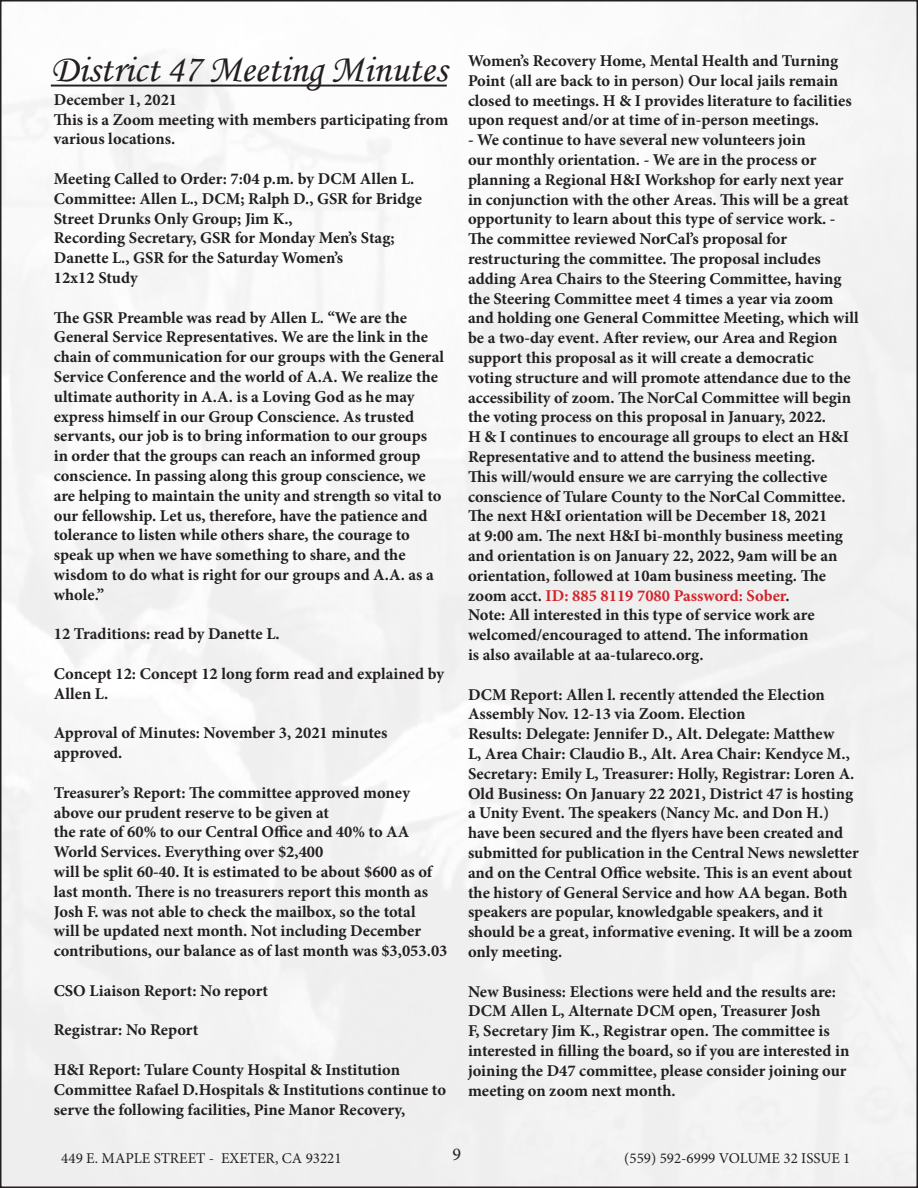
<style>
.page{position:relative;width:918px;height:1188px;background:#fff}
.page>*{position:absolute;margin:0;border:0;box-sizing:border-box;transform-origin:0 0}
.t1{font:39px "Monotype Corsiva";color:#231f20}
.t2{font:18px "Minion Pro";color:#231f20}
.t3{font:700 16.5px/19.8px "Minion Pro";color:#231f20}
.t4{font:15px "Minion Pro";color:#231f20}
.s1{color:#d1232a}
</style>
<div class="page">
<hr style="left:51px;top:85px;width:396px;height:2px;background:#231f20">
<p class="t1" style="left:51px;top:45px;width:398px">District 47 Meeting Minutes</p>
<p class="t3" style="left:468px;top:51px;width:385px">Women’s Recovery Home, Mental Health and Turning Point (all are back to in person) Our local jails remain closed to meetings. H &amp; I provides literature to facilities upon request and/or at time of in-person meetings.</p>
<p class="t3" style="left:468px;top:130px;width:382px">- We continue to have several new volunteers join<br>our monthly orientation. - We are in the process or planning a Regional H&amp;I Workshop for early next year in conjunction with the other Areas. This will be a great opportunity to learn about this type of service work. -</p>
<p class="t3" style="left:468px;top:229px;width:354px">The committee reviewed NorCal’s proposal for restructuring the committee. The proposal includes</p>
<p class="t3" style="left:468px;top:268px;width:392px">adding Area Chairs to the Steering Committee, having the Steering Committee meet 4 times a year via zoom and holding one General Committee Meeting, which will be a two-day event. After review, our Area and Region support this proposal as it will create a democratic voting structure and will promote attendance due to the accessibility of zoom. The NorCal Committee will begin the voting process on this proposal in January, 2022.</p>
<p class="t3" style="left:468px;top:427px;width:383px">H &amp; I continues to encourage all groups to elect an H&amp;I Representative and to attend the business meeting.<br>This will/would ensure we are carrying the collective conscience of Tulare County to the NorCal Committee.</p>
<p class="t3" style="left:468px;top:506px;width:377px">The next H&amp;I orientation will be December 18, 2021 at 9:00 am. The next H&amp;I bi-monthly business meeting and orientation is on January 22, 2022, 9am will be an orientation, followed at 10am business meeting. The zoom acct. <span class="s1">ID: 885 8119 7080 Password: Sober</span>.</p>
<p class="t3" style="left:468px;top:605px;width:348px">Note: All interested in this type of service work are welcomed/encouraged to attend. The information</p>
<p class="t3" style="left:468px;top:645px;width:237px">is also available at aa-tulareco.org.</p>
<p class="t3" style="left:468px;top:684px;width:358px">DCM Report: Allen l. recently attended the Election<br>Assembly Nov. 12-13 via Zoom. Election</p>
<p class="t3" style="left:468px;top:724px;width:388px">Results: Delegate: Jennifer D., Alt. Delegate: Matthew<br>L, Area Chair: Claudio B., Alt. Area Chair: Kendyce M.,<br>Secretary: Emily L, Treasurer: Holly, Registrar: Loren A.</p>
<p class="t3" style="left:468px;top:783px;width:392px">Old Business: On January 22 2021, District 47 is hosting a Unity Event. The speakers (Nancy Mc. and Don H.) have been secured and the flyers have been created and submitted for publication in the Central News newsletter and on the Central Office website. This is an event about the history of General Service and how AA began. Both speakers are popular, knowledgable speakers, and it should be a great, informative evening. It will be a zoom only meeting.</p>
<p class="t3" style="left:468px;top:981px;width:383px">New Business: Elections were held and the results are:<br>DCM Allen L, Alternate DCM open, Treasurer Josh<br>F, Secretary Jim K., Registrar open. The committee is interested in filling the board, so if you are interested in joining the D47 committee, please consider joining our meeting on zoom next month.</p>
<p class="t3" style="left:54px;top:89px;width:125px">December 1, 2021</p>
<p class="t3" style="left:54px;top:109px;width:396px">This is a Zoom meeting with members participating from various locations.</p>
<p class="t3" style="left:54px;top:169px;width:362px">Meeting Called to Order: 7:04 p.m. by DCM Allen L.</p>
<p class="t3" style="left:54px;top:188px;width:370px">Committee: Allen L., DCM; Ralph D., GSR for Bridge<br>Street Drunks Only Group; Jim K.,</p>
<p class="t3" style="left:54px;top:228px;width:342px">Recording Secretary, GSR for Monday Men’s Stag;<br>Danette L., GSR for the Saturday Women’s</p>
<p class="t3" style="left:54px;top:268px;width:85px">12x12 Study</p>
<p class="t3" style="left:54px;top:307px;width:392px">The GSR Preamble was read by Allen L. “We are the General Service Representatives. We are the link in the chain of communication for our groups with the General Service Conference and the world of A.A. We realize the ultimate authority in A.A. is a Loving God as he may express himself in our Group Conscience. As trusted servants, our job is to bring information to our groups in order that the groups can reach an informed group conscience. In passing along this group conscience, we are helping to maintain the unity and strength so vital to our fellowship. Let us, therefore, have the patience and tolerance to listen while others share, the courage to</p>
<p class="t3" style="left:54px;top:545px;width:382px">speak up when we have something to share, and the wisdom to do what is right for our groups and A.A. as a whole.”</p>
<p class="t3" style="left:54px;top:624px;width:227px">12 Traditions: read by Danette L.</p>
<p class="t3" style="left:54px;top:664px;width:392px">Concept 12: Concept 12 long form read and explained by<br>Allen L.</p>
<p class="t3" style="left:54px;top:723px;width:335px">Approval of Minutes: November 3, 2021 minutes approved.</p>
<p class="t3" style="left:54px;top:782px;width:358px">Treasurer’s Report: The committee approved money above our prudent reserve to be given at</p>
<p class="t3" style="left:54px;top:822px;width:357px">the rate of 60% to our Central Office and 40% to AA<br>World Services. Everything over $2,400</p>
<p class="t3" style="left:54px;top:862px;width:395px">will be split 60-40. It is estimated to be about $600 as of last month. There is no treasurers report this month as Josh F. was not able to check the mailbox, so the total<br>will be updated next month. Not including December contributions, our balance as of last month was $3,053.03</p>
<p class="t3" style="left:54px;top:980px;width:216px">CSO Liaison Report: No report</p>
<p class="t3" style="left:54px;top:1020px;width:146px">Registrar: No Report</p>
<p class="t3" style="left:54px;top:1060px;width:394px">H&amp;I Report: Tulare County Hospital &amp; Institution<br>Committee Rafael D.Hospitals &amp; Institutions continue to serve the following facilities, Pine Manor Recovery,</p>
<p class="t2" style="left:452px;top:1143px;width:10px">9</p>
<p class="t4" style="left:61px;top:1148px;width:282px">449 E. MAPLE STREET - EXETER, CA 93221</p>
<p class="t4" style="left:624px;top:1148px;width:228px">(559) 592-6999 VOLUME 32 ISSUE 1</p>
</div>
